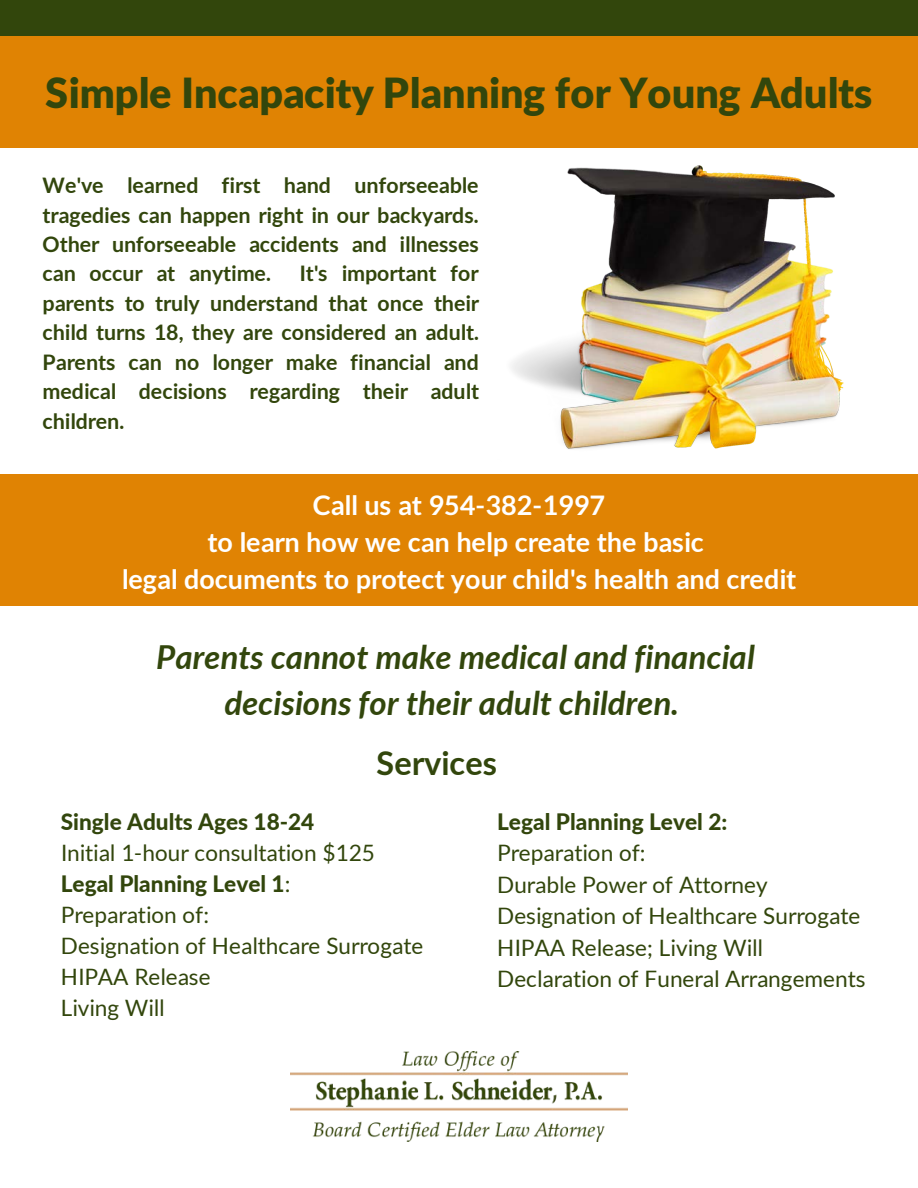
<style>
.page{position:relative;width:918px;height:1188px;background:#fff}
.page>*{position:absolute;margin:0;border:0;box-sizing:border-box;transform-origin:0 0}
.t1{font:900 41.4px "Lato";letter-spacing:-.01em;color:#32460c}
.t2{font:italic 700 33px/45.6px "Lato";letter-spacing:.005em;color:#32460c;text-align:center}
.t3{font:700 32.7px "Lato";color:#32460c}
.t4{font:700 27px/37.2px "Lato";letter-spacing:-.005em;color:#fff;text-align:center}
.t5{font:22.65px/31px "Lato";color:#32460c}
.t6{font:800 22.65px "Lato";color:#32460c}
.t7{font:700 21.45px/29.4px "Lato";letter-spacing:-.005em;color:#32460c;text-align:justify}
.s1{font-weight:800}
</style>
<div class="page">
<div style="left:0;top:475px;width:918px;height:131px;background:#e08303"></div>
<img style="left:291px;top:1051px;width:336px;height:90px">
<div style="left:0;top:0;width:918px;height:111px;background:#32460c"></div>
<div style="left:0;top:36px;width:918px;height:112px;background:#e08303"></div>
<img style="left:511px;top:166px;width:333px;height:283px">
<h1 class="t1" style="left:45px;top:68px;width:828px">Simple Incapacity Planning for Young Adults</h1>
<p class="t7" style="left:43px;top:170px;width:438px">We've learned first hand unforseeable tragedies can happen right in our backyards.<br>Other unforseeable accidents and illnesses can occur at anytime.</p>
<p class="t7" style="left:43px;top:259px;width:439px;text-indent:257px">It's important for parents to truly understand that once their child turns 18, they are considered an adult.<br>Parents can no longer make financial and medical decisions regarding their adult children.</p>
<p class="t4" style="left:122px;top:486px;width:677px">Call us at 954-382-1997<br>to learn how we can help create the basic<br>legal documents to protect your child's health and credit</p>
<h2 class="t2" style="left:156px;top:635px;width:600px">Parents cannot make medical and financial decisions for their adult children.</h2>
<h3 class="t3" style="left:377px;top:744px;width:122px">Services</h3>
<p class="t6" style="left:61px;top:807px;width:255px">Single Adults Ages 18-24</p>
<p class="t5" style="left:61px;top:837px;width:364px">Initial 1-hour consultation $125<br><span class="s1">Legal Planning Level 1</span>:<br>Preparation of:<br>Designation of Healthcare Surrogate<br>HIPAA Release<br>Living Will</p>
<p class="t6" style="left:497px;top:808px;width:232px">Legal Planning Level 2:</p>
<p class="t5" style="left:497px;top:837px;width:370px;line-height:31.5px">Preparation of:<br>Durable Power of Attorney<br>Designation of Healthcare Surrogate<br>HIPAA Release; Living Will<br>Declaration of Funeral Arrangements</p>
</div>
